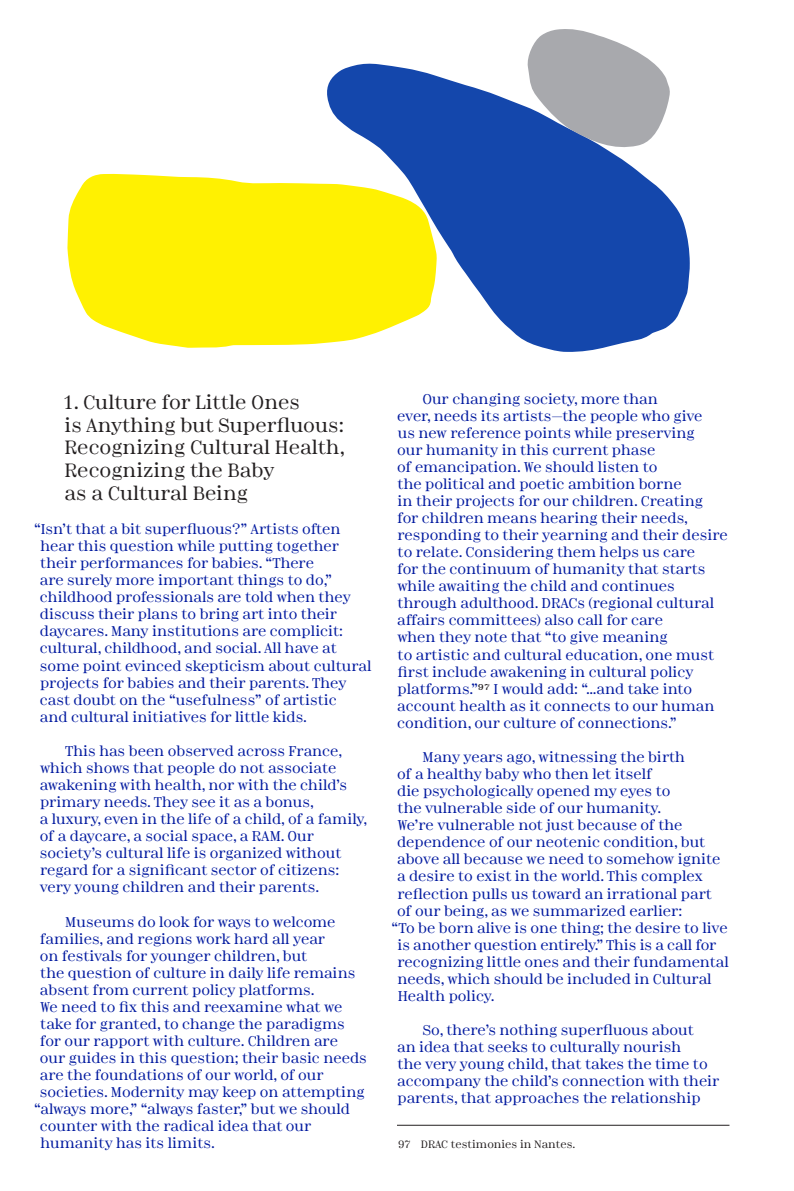
<style>
.page{position:relative;width:794px;height:1191px;background:#fff}
.page>*{position:absolute;margin:0;border:0;box-sizing:border-box;transform-origin:0 0}
._07_Minotaur_11_13{font:18.38px/22.8px "Minotaur";color:#231f20}
._03B_Minotaur_8_9_75{font:13.47px/17.2px "Minotaur";color:#00199f}
._04_Minotaur_Legende{font:10.15px "Minotaur";letter-spacing:.005em;color:#231f20}
.s1{color:#231f20}
</style>
<div class="page">
<hr style="left:397px;top:1125px;width:332px;height:1px;background:#231f20">
<svg style="left:67px;top:174px;width:259px;height:174px;background:#fff219"></svg>
<svg style="left:326px;top:63px;width:364px;height:289px;fill:#1447ac"></svg>
<svg style="left:526px;top:29px;width:146px;height:122px"></svg>
<p class="_07_Minotaur_11_13" style="left:63px;top:389px;width:284px">1. Culture for Little Ones<br>is Anything but Superfluous:<br>Recognizing Cultural Health,<br>Recognizing the Baby<br>as a Cultural Being</p>
<p class="_03B_Minotaur_8_9_75" style="left:40px;top:519px;width:333px;text-indent:-6px">“Isn’t that a bit superfluous?” Artists often hear this question while putting together their performances for babies. “There<br>are surely more important things to do,” childhood professionals are told when they discuss their plans to bring art into their daycares. Many institutions are complicit: cultural, childhood, and social. All have at some point evinced skepticism about cultural projects for babies and their parents. They cast doubt on the “usefulness” of artistic<br>and cultural initiatives for little kids.</p>
<p class="_03B_Minotaur_8_9_75" style="left:40px;top:741px;width:329px;text-indent:25px">This has been observed across France, which shows that people do not associate awakening with health, nor with the child’s primary needs. They see it as a bonus,<br>a luxury, even in the life of a child, of a family, of a daycare, a social space, a RAM. Our society’s cultural life is organized without regard for a significant sector of citizens: very young children and their parents.</p>
<p class="_03B_Minotaur_8_9_75" style="left:65px;top:912px;width:272px">Museums do look for ways to welcome</p>
<p class="_03B_Minotaur_8_9_75" style="left:40px;top:929px;width:287px">families, and regions work hard all year</p>
<p class="_03B_Minotaur_8_9_75" style="left:40px;top:946px;width:267px">on festivals for younger children, but</p>
<p class="_03B_Minotaur_8_9_75" style="left:40px;top:963px;width:317px">the question of culture in daily life remains</p>
<p class="_03B_Minotaur_8_9_75" style="left:40px;top:980px;width:276px">absent from current policy platforms.</p>
<p class="_03B_Minotaur_8_9_75" style="left:40px;top:997px;width:304px">We need to fix this and reexamine what we</p>
<p class="_03B_Minotaur_8_9_75" style="left:40px;top:1014px;width:306px">take for granted, to change the paradigms</p>
<p class="_03B_Minotaur_8_9_75" style="left:40px;top:1031px;width:300px">for our rapport with culture. Children are</p>
<p class="_03B_Minotaur_8_9_75" style="left:40px;top:1048px;width:329px">our guides in this question; their basic needs</p>
<p class="_03B_Minotaur_8_9_75" style="left:40px;top:1065px;width:285px">are the foundations of our world, of our</p>
<p class="_03B_Minotaur_8_9_75" style="left:40px;top:1082px;width:326px">societies. Modernity may keep on attempting</p>
<p class="_03B_Minotaur_8_9_75" style="left:34px;top:1099px;width:317px">“always more,” “always faster,” but we should</p>
<p class="_03B_Minotaur_8_9_75" style="left:40px;top:1116px;width:273px">counter with the radical idea that our</p>
<p class="_03B_Minotaur_8_9_75" style="left:41px;top:1134px;width:176px">humanity has its limits.</p>
<p class="_03B_Minotaur_8_9_75" style="left:397px;top:389px;width:332px;text-indent:25px">Our changing society, more than<br>ever, needs its artists—the people who give<br>us new reference points while preserving<br>our humanity in this current phase<br>of emancipation. We should listen to<br>the political and poetic ambition borne<br>in their projects for our children. Creating<br>for children means hearing their needs, responding to their yearning and their desire to relate. Considering them helps us care<br>for the continuum of humanity that starts while awaiting the child and continues through adulthood. DRACs (regional cultural affairs committees) also call for care<br>when they note that “to give meaning<br>to artistic and cultural education, one must first include awakening in cultural policy platforms.”<span class="s1">97</span> I would add: “…and take into account health as it connects to our human condition, our culture of connections.”</p>
<p class="_03B_Minotaur_8_9_75" style="left:422px;top:747px;width:264px">Many years ago, witnessing the birth</p>
<p class="_03B_Minotaur_8_9_75" style="left:397px;top:764px;width:257px">of a healthy baby who then let itself</p>
<p class="_03B_Minotaur_8_9_75" style="left:397px;top:781px;width:275px">die psychologically opened my eyes to</p>
<p class="_03B_Minotaur_8_9_75" style="left:397px;top:798px;width:265px">the vulnerable side of our humanity.</p>
<p class="_03B_Minotaur_8_9_75" style="left:397px;top:815px;width:287px">We’re vulnerable not just because of the</p>
<p class="_03B_Minotaur_8_9_75" style="left:397px;top:833px;width:308px">dependence of our neotenic condition, but</p>
<p class="_03B_Minotaur_8_9_75" style="left:397px;top:850px;width:325px">above all because we need to somehow ignite</p>
<p class="_03B_Minotaur_8_9_75" style="left:397px;top:867px;width:307px">a desire to exist in the world. This complex</p>
<p class="_03B_Minotaur_8_9_75" style="left:397px;top:884px;width:316px">reflection pulls us toward an irrational part</p>
<p class="_03B_Minotaur_8_9_75" style="left:397px;top:901px;width:287px">of our being, as we summarized earlier:</p>
<p class="_03B_Minotaur_8_9_75" style="left:391px;top:918px;width:338px">“To be born alive is one thing; the desire to live</p>
<p class="_03B_Minotaur_8_9_75" style="left:397px;top:935px;width:320px">is another question entirely.” This is a call for</p>
<p class="_03B_Minotaur_8_9_75" style="left:397px;top:952px;width:333px">recognizing little ones and their fundamental</p>
<p class="_03B_Minotaur_8_9_75" style="left:397px;top:969px;width:316px">needs, which should be included in Cultural</p>
<p class="_03B_Minotaur_8_9_75" style="left:398px;top:986px;width:98px">Health policy.</p>
<p class="_03B_Minotaur_8_9_75" style="left:397px;top:1020px;width:324px;text-indent:26px">So, there’s nothing superfluous about<br>an idea that seeks to culturally nourish<br>the very young child, that takes the time to accompany the child’s connection with their parents, that approaches the relationship</p>
<p class="_04_Minotaur_Legende" style="left:398px;top:1137px;width:179px">97 DRAC testimonies in Nantes.</p>
</div>
